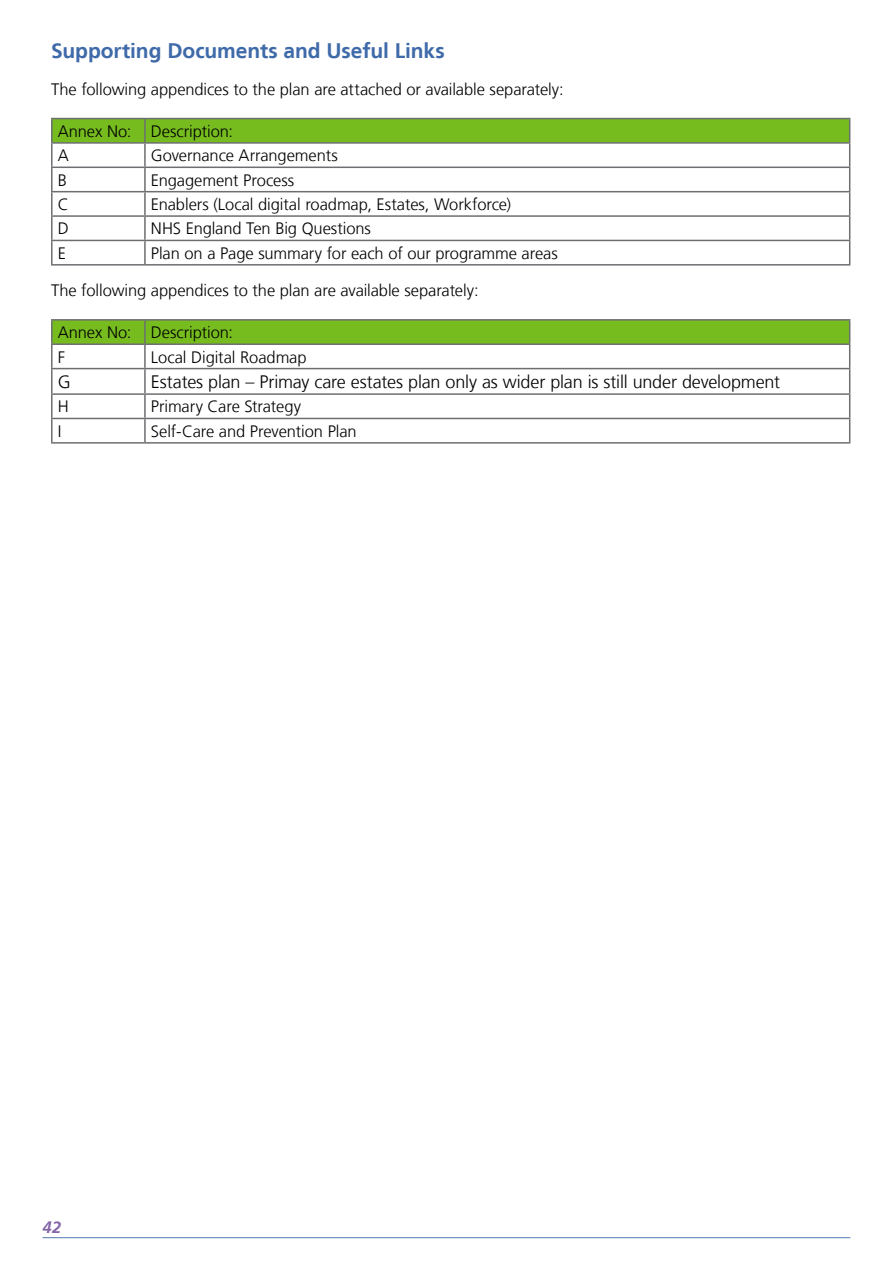
<style>
.page{position:relative;width:893px;height:1263px;background:#fff}
.page>*{position:absolute;margin:0;border:0;box-sizing:border-box;transform-origin:0 0}
.t1{font:700 21px "Frutiger LT";letter-spacing:-.005em;color:#3f6aa9}
.t2{font:300 18px "Frutiger LT";letter-spacing:-.01em;color:#000}
.t3{font:300 16.5px/24.3px "Frutiger LT";letter-spacing:-.005em;color:#000}
.t4{font:italic 700 16.5px "Frutiger LT";color:#8566a9}
</style>
<div class="page">
<hr style="left:43px;top:1237px;width:807px;height:1px;background:#6588ba">
<hr style="left:51px;top:118px;width:94px;height:1px;background:#6d6e71">
<hr style="left:51px;top:119px;width:2px;height:23px;background:#6d6e71">
<hr style="left:145px;top:118px;width:705px;height:1px;background:#6d6e71">
<hr style="left:51px;top:142px;width:94px;height:2px;background:#6d6e71">
<hr style="left:51px;top:144px;width:2px;height:23px;background:#6d6e71">
<hr style="left:51px;top:167px;width:94px;height:1px;background:#6d6e71">
<hr style="left:51px;top:168px;width:2px;height:23px;background:#6d6e71">
<hr style="left:51px;top:191px;width:94px;height:1px;background:#6d6e71">
<hr style="left:51px;top:192px;width:2px;height:23px;background:#6d6e71">
<hr style="left:51px;top:215px;width:94px;height:2px;background:#6d6e71">
<hr style="left:51px;top:217px;width:2px;height:23px;background:#6d6e71">
<hr style="left:51px;top:240px;width:94px;height:1px;background:#6d6e71">
<hr style="left:51px;top:241px;width:2px;height:23px;background:#6d6e71">
<svg style="left:52px;top:119px;width:798px;height:145px"></svg>
<hr style="left:51px;top:264px;width:94px;height:2px;background:#6d6e71">
<hr style="left:145px;top:264px;width:705px;height:2px;background:#6d6e71">
<hr style="left:51px;top:319px;width:94px;height:2px;background:#6d6e71">
<hr style="left:51px;top:321px;width:2px;height:22px;background:#6d6e71">
<hr style="left:145px;top:319px;width:705px;height:2px;background:#6d6e71">
<hr style="left:51px;top:343px;width:94px;height:2px;background:#6d6e71">
<hr style="left:51px;top:345px;width:2px;height:23px;background:#6d6e71">
<hr style="left:51px;top:368px;width:94px;height:1px;background:#6d6e71">
<hr style="left:51px;top:369px;width:2px;height:24px;background:#6d6e71">
<hr style="left:51px;top:393px;width:94px;height:2px;background:#6d6e71">
<hr style="left:51px;top:395px;width:2px;height:23px;background:#6d6e71">
<hr style="left:51px;top:418px;width:94px;height:1px;background:#6d6e71">
<hr style="left:51px;top:419px;width:2px;height:23px;background:#6d6e71">
<svg style="left:52px;top:320px;width:798px;height:122px"></svg>
<hr style="left:51px;top:442px;width:94px;height:2px;background:#6d6e71">
<hr style="left:145px;top:442px;width:705px;height:2px;background:#6d6e71">
<p class="t1" style="left:51px;top:39px;width:395px">Supporting Documents and Useful Links</p>
<p class="t3" style="left:51px;top:77px;width:514px">The following appendices to the plan are attached or available separately:</p>
<p class="t3" style="left:58px;top:119px;width:177px">Annex No: Description:<br>A</p>
<p class="t3" style="left:151px;top:144px;width:188px">Governance Arrangements</p>
<p class="t3" style="left:58px;top:168px;width:11px">B</p>
<p class="t3" style="left:151px;top:168px;width:145px">Engagement Process</p>
<p class="t3" style="left:58px;top:192px;width:13px">C</p>
<p class="t3" style="left:151px;top:192px;width:362px">Enablers (Local digital roadmap, Estates, Workforce)</p>
<p class="t3" style="left:58px;top:217px;width:13px">D</p>
<p class="t3" style="left:151px;top:217px;width:222px">NHS England Ten Big Questions</p>
<p class="t3" style="left:58px;top:241px;width:10px">E</p>
<p class="t3" style="left:151px;top:241px;width:408px">Plan on a Page summary for each of our programme areas</p>
<p class="t3" style="left:51px;top:278px;width:429px">The following appendices to the plan are available separately:</p>
<p class="t3" style="left:58px;top:321px;width:177px">Annex No: Description:<br>F</p>
<p class="t3" style="left:151px;top:345px;width:157px">Local Digital Roadmap</p>
<p class="t2" style="left:58px;top:372px;width:14px">G</p>
<p class="t2" style="left:151px;top:372px;width:631px">Estates plan – Primay care estates plan only as wider plan is still under development</p>
<p class="t3" style="left:58px;top:395px;width:13px">H</p>
<p class="t3" style="left:151px;top:395px;width:152px">Primary Care Strategy</p>
<p class="t3" style="left:58px;top:419px;width:5px">I</p>
<p class="t3" style="left:151px;top:419px;width:207px">Self-Care and Prevention Plan</p>
<p class="t4" style="left:43px;top:1217px;width:20px">42</p>
</div>
